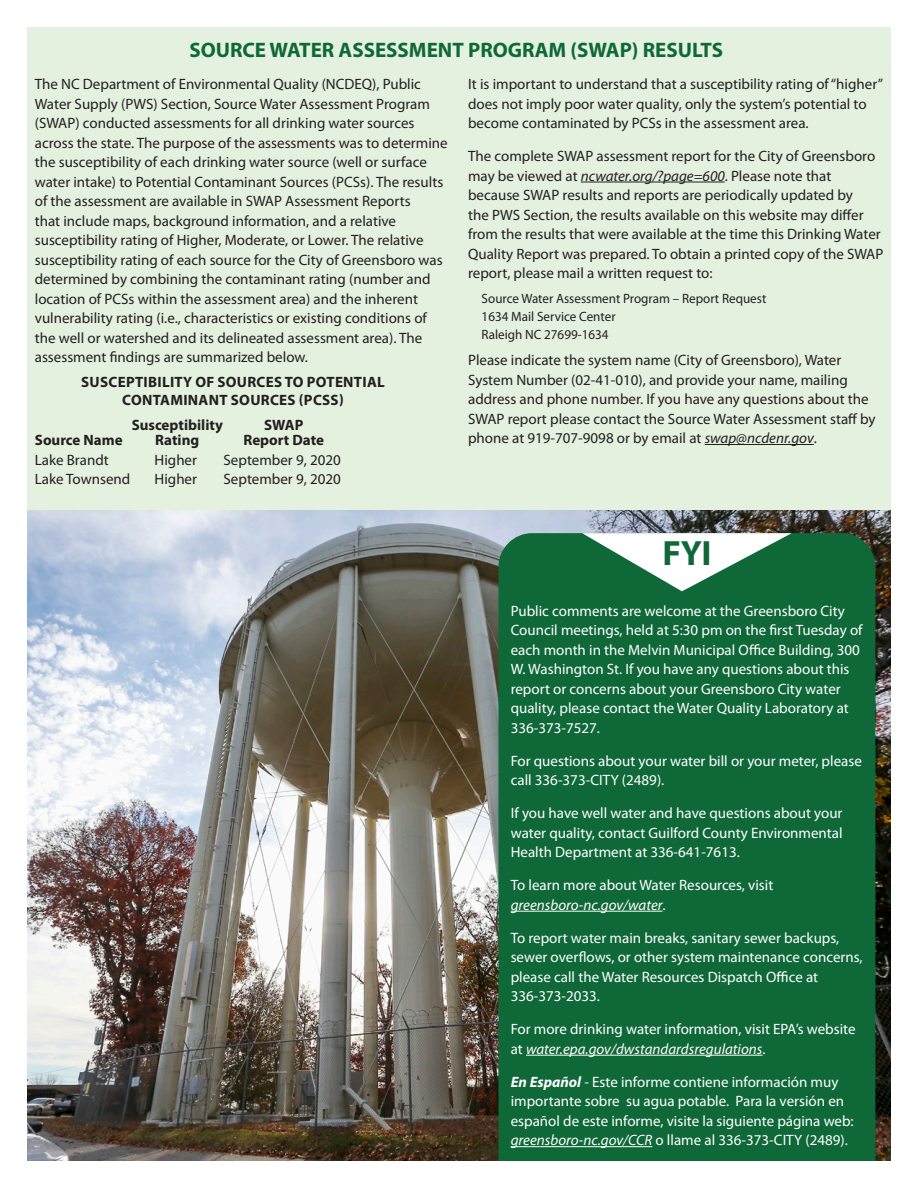
<style>
.page{position:relative;width:918px;height:1188px;background:#fff}
.page>*{position:absolute;margin:0;border:0;box-sizing:border-box;transform-origin:0 0}
.t1{font:700 35.25px "Myriad Pro";color:#0f6838}
.t2{font:700 21px "Myriad Pro";color:#0f6838}
.t3{font:15px/19.5px "Myriad Pro";color:#231f20}
.t4{font:15px/19.5px "Myriad Pro";color:#fff}
.t5{font:700 15px/18px "Myriad Pro";letter-spacing:.02em;color:#231f20;text-align:center}
.t6{font:700 15px "Myriad Pro";color:#231f20}
.t7{font:13.5px/18px "Myriad Pro";color:#231f20}
.s1{font-style:italic}
.s2{font-weight:700;font-style:italic}
</style>
<div class="page">
<img style="left:27px;top:510px;width:864px;height:651px">
<div style="left:27px;top:27px;width:864px;height:483px;background:#e4f1de"></div>
<hr style="left:581px;top:182px;width:144px;height:1px;background:#231f20">
<hr style="left:705px;top:444px;width:109px;height:1px;background:#231f20">
<div style="left:498px;top:533px;width:377px;height:628px;background:#0f6838"></div>
<hr style="left:511px;top:911px;width:152px;height:1px;background:#fff">
<hr style="left:526px;top:1055px;width:237px;height:1px;background:#fff">
<hr style="left:511px;top:1146px;width:141px;height:1px;background:#fff">
<svg style="left:582px;top:533px;width:210px;height:58px"></svg>
<p class="t2" style="left:189px;top:36px;width:535px">SOURCE WATER ASSESSMENT PROGRAM (SWAP) RESULTS</p>
<p class="t3" style="left:35px;top:74px;width:414px">The NC Department of Environmental Quality (NCDEQ), Public Water Supply (PWS) Section, Source Water Assessment Program (SWAP) conducted assessments for all drinking water sources across the state. The purpose of the assessments was to determine the susceptibility of each drinking water source (well or surface water intake) to Potential Contaminant Sources (PCSs). The results of the assessment are available in SWAP Assessment Reports<br>that include maps, background information, and a relative susceptibility rating of Higher, Moderate, or Lower. The relative susceptibility rating of each source for the City of Greensboro was determined by combining the contaminant rating (number and location of PCSs within the assessment area) and the inherent vulnerability rating (i.e., characteristics or existing conditions of the well or watershed and its delineated assessment area). The assessment findings are summarized below.</p>
<p class="t3" style="left:468px;top:74px;width:416px">It is important to understand that a susceptibility rating of “higher” does not imply poor water quality, only the system’s potential to become contaminated by PCSs in the assessment area.</p>
<p class="t3" style="left:468px;top:146px;width:417px">The complete SWAP assessment report for the City of Greensboro may be viewed at <span class="s1">ncwater.org/?page=600</span>. Please note that because SWAP results and reports are periodically updated by<br>the PWS Section, the results available on this website may differ from the results that were available at the time this Drinking Water Quality Report was prepared. To obtain a printed copy of the SWAP report, please mail a written request to:</p>
<p class="t7" style="left:482px;top:289px;width:286px">Source Water Assessment Program – Report Request<br>1634 Mail Service Center</p>
<p class="t7" style="left:482px;top:325px;width:129px">Raleigh NC 27699-1634</p>
<p class="t3" style="left:468px;top:350px;width:409px">Please indicate the system name (City of Greensboro), Water System Number (02-41-010), and provide your name, mailing address and phone number. If you have any questions about the SWAP report please contact the Source Water Assessment staff by phone at 919-707-9098 or by email at <span class="s1">swap@ncdenr.gov</span>.</p>
<p class="t5" style="left:81px;top:373px;width:305px">SUSCEPTIBILITY OF SOURCES TO POTENTIAL<br>CONTAMINANT SOURCES (PCSS)</p>
<p class="t6" style="left:132px;top:415px;width:93px">Susceptibility</p>
<p class="t5" style="left:264px;top:415px;width:41px">SWAP</p>
<p class="t6" style="left:35px;top:430px;width:89px">Source Name</p>
<p class="t5" style="left:155px;top:431px;width:46px">Rating</p>
<p class="t6" style="left:243px;top:430px;width:82px">Report Date</p>
<p class="t3" style="left:35px;top:450px;width:75px">Lake Brandt</p>
<p class="t3" style="left:155px;top:450px;width:44px">Higher</p>
<p class="t3" style="left:223px;top:450px;width:119px">September 9, 2020</p>
<p class="t3" style="left:35px;top:469px;width:97px">Lake Townsend</p>
<p class="t3" style="left:155px;top:469px;width:44px">Higher</p>
<p class="t3" style="left:223px;top:469px;width:119px">September 9, 2020</p>
<p class="t1" style="left:662px;top:530px;width:51px">FYI</p>
<p class="t4" style="left:511px;top:601px;width:353px">Public comments are welcome at the Greensboro City Council meetings, held at 5:30 pm on the first Tuesday of each month in the Melvin Municipal Office Building, 300<br>W. Washington St. If you have any questions about this report or concerns about your Greensboro City water quality, please contact the Water Quality Laboratory at 336-373-7527.</p>
<p class="t4" style="left:511px;top:751px;width:353px">For questions about your water bill or your meter, please call 336-373-CITY (2489).</p>
<p class="t4" style="left:511px;top:803px;width:333px;text-align:justify">If you have well water and have questions about your water quality, contact Guilford County Environmental Health Department at 336-641-7613.</p>
<p class="t4" style="left:511px;top:875px;width:264px">To learn more about Water Resources, visit <span class="s1">greensboro-nc.gov/water</span>.</p>
<p class="t4" style="left:511px;top:928px;width:353px">To report water main breaks, sanitary sewer backups, sewer overflows, or other system maintenance concerns, please call the Water Resources Dispatch Office at 336-373-2033.</p>
<p class="t4" style="left:511px;top:1019px;width:346px">For more drinking water information, visit EPA’s website at <span class="s1">water.epa.gov/dwstandardsregulations</span>.</p>
<p class="t4" style="left:511px;top:1072px;width:345px"><span class="s2">En Español</span> - Este informe contiene información muy importante sobre su agua potable. Para la versión en español de este informe, visite la siguiente página web: <span class="s1">greensboro-nc.gov/CCR</span> o llame al 336-373-CITY (2489).</p>
</div>
